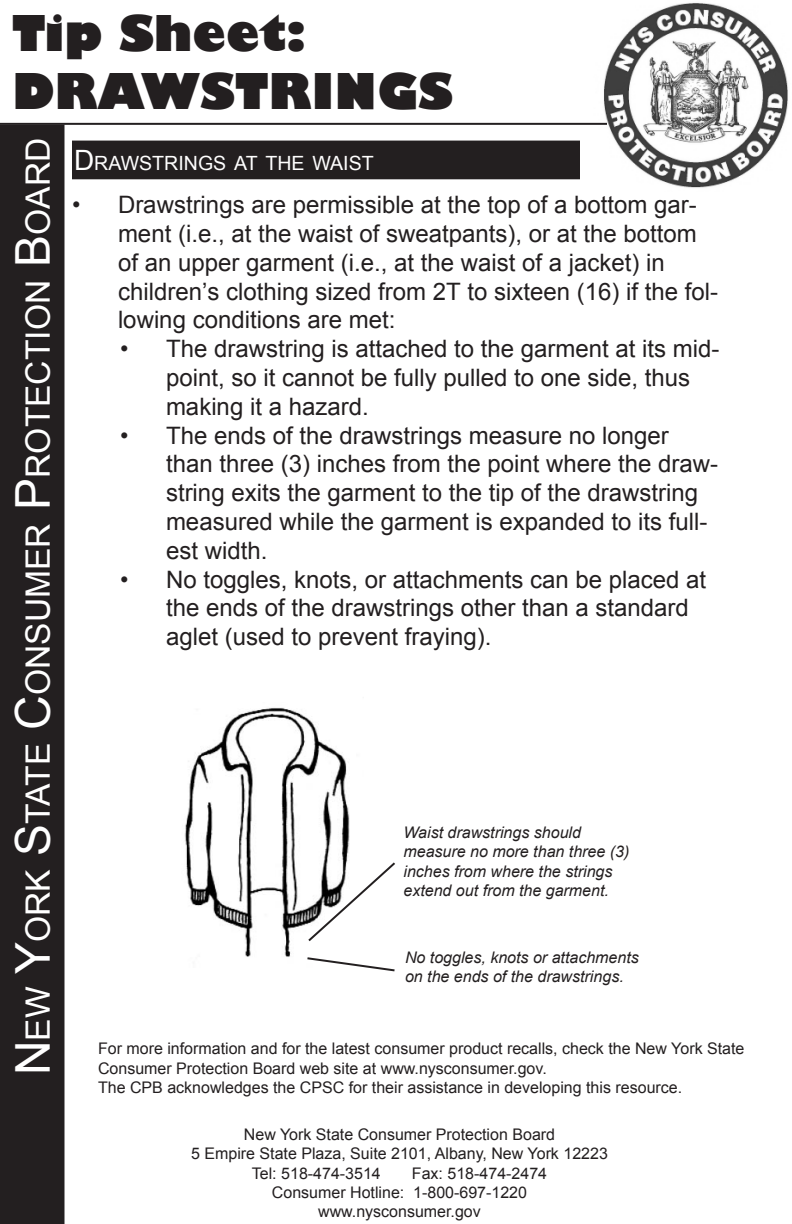
<style>
.page{position:relative;width:792px;height:1224px;background:#fff}
.page>*{position:absolute;margin:0;border:0;box-sizing:border-box;transform-origin:0 0}
.t1{font:800 48px "Gill Sans";color:#231f20}
.t2{font:33.6px "Arial";color:#fff}
.t3{font:24px/28.8px "Arial";color:#231f20}
.t4{font:19.6px "Arial";color:#fff}
.t5{font:16px/19.2px "Arial";color:#231f20}
.t6{font:italic 16px/19.2px "Arial";color:#231f20}
.s1{font-size:48px}
.s2{font-size:28px}
</style>
<div class="page">
<div style="left:73px;top:142px;width:646px;height:36px;background:#231f20"></div>
<svg style="left:72px;top:140px;width:305px;height:40px"></svg>
<div style="left:72px;top:141px;width:648px;height:38px;border:2px solid #231f20"></div>
<img style="left:580px;top:3px;width:208px;height:185px">
<div style="left:1px;top:126px;width:63px;height:1097px;background:#231f20"></div>
<svg style="left:64px;top:741px;width:1px;height:335px"></svg>
<div style="left:0;top:124px;width:64px;height:1100px;border:2px solid #231f20"></div>
<hr style="left:0;top:123px;width:607px;height:2px;background:#231f20">
<img style="left:184px;top:707px;width:166px;height:250px">
<svg style="left:306px;top:860px;width:89px;height:83px"></svg>
<svg style="left:305px;top:956px;width:90px;height:16px"></svg>
<p class="t1" style="left:12px;top:3px;width:296px">Tip Sheet:</p>
<p class="t1" style="left:12px;top:61px;width:443px">DRAWSTRINGS</p>
<p class="t2" style="left:16px;top:1075px;width:935px;rotate:-90deg"><span class="s1">N</span> ew <span class="s1">Y</span>ork <span class="s1">S</span>tate <span class="s1">C</span>onsumer <span class="s1">P</span>rotection <span class="s1">B</span>oard</p>
<p class="t4" style="left:74px;top:150px;width:301px"><span class="s2">D</span>rawstrings at the waist</p>
<p class="t3" style="left:118px;top:191px;width:602px;text-indent:-46px">• Drawstrings are permissible at the top of a bottom gar&shy;ment (i.e., at the waist of sweatpants), or at the bottom of an upper garment (i.e., at the waist of a jacket) in children’s clothing sized from 2T to sixteen (16) if the fol&shy;lowing conditions are met:</p>
<p class="t3" style="left:166px;top:335px;width:555px;text-indent:-46px">• The drawstring is attached to the garment at its mid&shy;point, so it cannot be fully pulled to one side, thus making it a hazard.</p>
<p class="t3" style="left:166px;top:421px;width:554px;text-indent:-46px">• The ends of the drawstrings measure no longer than three (3) inches from the point where the draw&shy;string exits the garment to the tip of the drawstring measured while the garment is expanded to its full&shy;est width.</p>
<p class="t3" style="left:166px;top:565px;width:542px;text-indent:-46px">• No toggles, knots, or attachments can be placed at the ends of the drawstrings other than a standard aglet (used to prevent fraying).</p>
<p class="t6" style="left:404px;top:823px;width:227px">Waist drawstrings should measure no more than three (3) inches from where the strings extend out from the garment.</p>
<p class="t6" style="left:405px;top:948px;width:235px">No toggles, knots or attachments on the ends of the drawstrings.</p>
<p class="t5" style="left:98px;top:1039px;width:648px">For more information and for the latest consumer product recalls, check the New York State<br>Consumer Protection Board web site at www.nysconsumer.gov.<br>The CPB acknowledges the CPSC for their assistance in developing this resource.</p>
<p class="t5" style="left:244px;top:1125px;width:313px">New York State Consumer Protection Board</p>
<p class="t5" style="left:191px;top:1144px;width:418px">5 Empire State Plaza, Suite 2101, Albany, New York 12223</p>
<p class="t5" style="left:252px;top:1164px;width:130px">Tel: 518-474-3514</p>
<p class="t5" style="left:412px;top:1164px;width:137px">Fax: 518-474-2474</p>
<p class="t5" style="left:272px;top:1183px;width:257px">Consumer Hotline: 1-800-697-1220</p>
<p class="t5" style="left:318px;top:1202px;width:164px">www.nysconsumer.gov</p>
</div>
